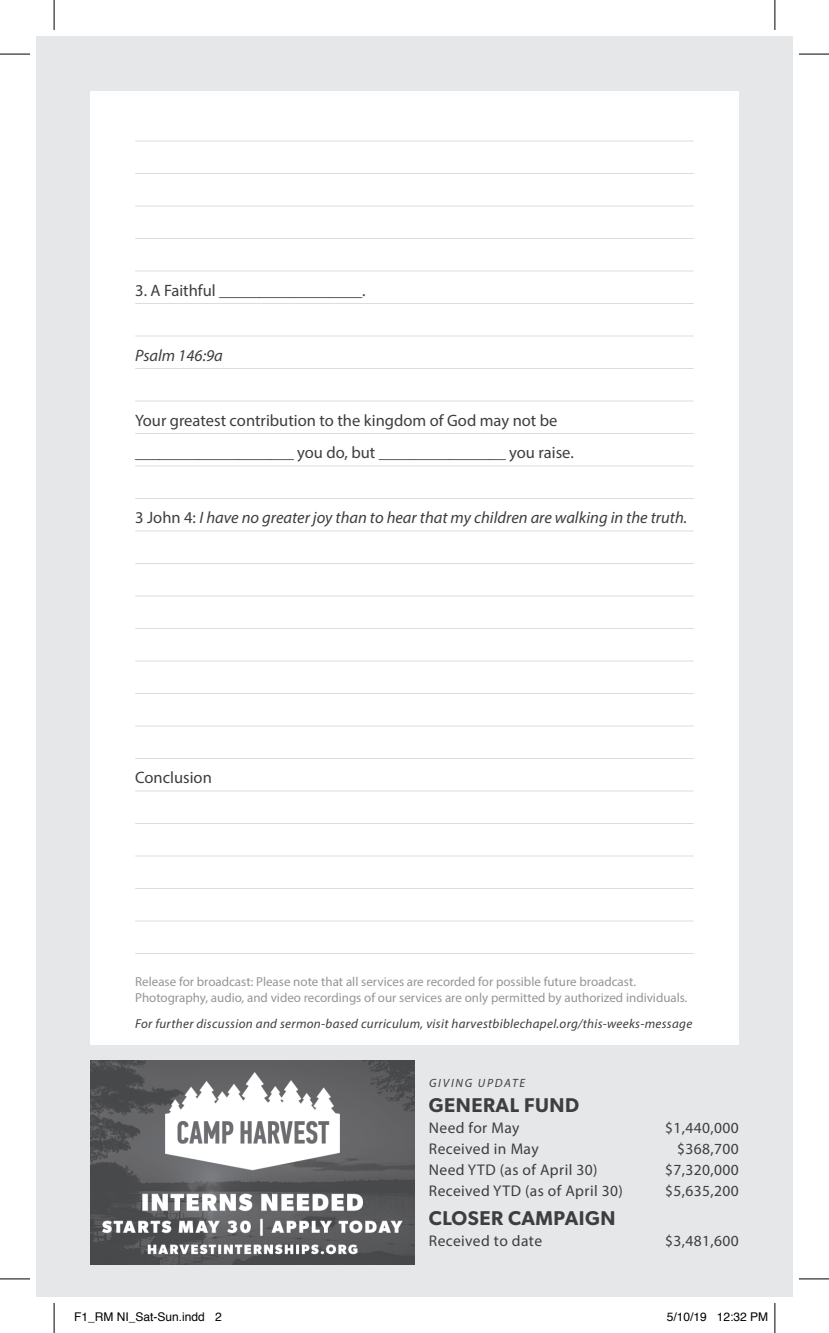
<style>
.page{position:relative;width:829px;height:1333px;background:#fff}
.page>*{position:absolute;margin:0;border:0;box-sizing:border-box;transform-origin:0 0}
.Ancmt_Text_w_Date{font:600 20px "Gibson";letter-spacing:.025em;color:#3e3e3f}
.Paragraph_Style_1{font:16.4px/32.4px "Myriad Pro";color:#3e3e3f}
.Paragraph_Style_1-2{font:italic 16.4px "Myriad Pro";color:#3e3e3f}
.Ancmt_Text_w_Date-2{font:15.6px "Myriad Pro";letter-spacing:.025em;color:#3e3e3f}
.t1{font:13px/16px "Myriad Pro";color:#939598}
.Ancmt_Text_w_Date-3{font:italic 13px "Myriad Pro";letter-spacing:.025em;color:#3e3e3f}
.t2{font:12px "Helvetica";color:#000}
.Ancmt_Text_w_Date-4{font:italic 12px "Myriad Pro";letter-spacing:.145em;color:#3e3e3f}
.s1{font-style:normal}
</style>
<div class="page">
<div style="left:36px;top:36px;width:756px;height:1260px;background:#e6e7e9"></div>
<div style="left:90px;top:91px;width:648px;height:953px;background:#fff"></div>
<hr style="left:135px;top:140px;width:558px;height:1px;background:#dcdddf">
<hr style="left:135px;top:173px;width:558px;height:1px;background:#dcdddf">
<hr style="left:135px;top:205px;width:558px;height:1px;background:#dcdddf">
<hr style="left:135px;top:238px;width:558px;height:1px;background:#dcdddf">
<hr style="left:135px;top:270px;width:558px;height:1px;background:#dcdddf">
<hr style="left:135px;top:303px;width:558px;height:1px;background:#dcdddf">
<hr style="left:135px;top:335px;width:558px;height:1px;background:#dcdddf">
<hr style="left:135px;top:368px;width:558px;height:1px;background:#dcdddf">
<hr style="left:135px;top:400px;width:558px;height:1px;background:#dcdddf">
<hr style="left:135px;top:433px;width:558px;height:1px;background:#dcdddf">
<hr style="left:135px;top:465px;width:558px;height:1px;background:#dcdddf">
<hr style="left:135px;top:498px;width:558px;height:1px;background:#dcdddf">
<hr style="left:135px;top:530px;width:558px;height:1px;background:#dcdddf">
<hr style="left:135px;top:563px;width:558px;height:1px;background:#dcdddf">
<hr style="left:135px;top:595px;width:558px;height:1px;background:#dcdddf">
<hr style="left:135px;top:628px;width:558px;height:1px;background:#dcdddf">
<hr style="left:135px;top:920px;width:558px;height:1px;background:#dcdddf">
<hr style="left:135px;top:660px;width:558px;height:1px;background:#dcdddf">
<hr style="left:135px;top:952px;width:558px;height:1px;background:#dcdddf">
<hr style="left:135px;top:693px;width:558px;height:1px;background:#dcdddf">
<hr style="left:135px;top:725px;width:558px;height:1px;background:#dcdddf">
<hr style="left:135px;top:758px;width:558px;height:1px;background:#dcdddf">
<hr style="left:135px;top:790px;width:558px;height:1px;background:#dcdddf">
<hr style="left:135px;top:855px;width:558px;height:1px;background:#dcdddf">
<hr style="left:135px;top:887px;width:558px;height:1px;background:#dcdddf">
<hr style="left:135px;top:822px;width:558px;height:1px;background:#dcdddf">
<img style="left:90px;top:1060px;width:324px;height:204px">
<hr style="left:0;top:54px;width:30px;height:1px;background:#000">
<hr style="left:798px;top:54px;width:30px;height:1px;background:#000">
<hr style="left:0;top:1278px;width:30px;height:1px;background:#000">
<hr style="left:798px;top:1278px;width:30px;height:1px;background:#000">
<hr style="left:54px;top:0;width:1px;height:30px;background:#000">
<hr style="left:54px;top:1302px;width:1px;height:30px;background:#000">
<hr style="left:774px;top:0;width:1px;height:30px;background:#000">
<hr style="left:774px;top:1302px;width:1px;height:30px;background:#000">
<p class="Paragraph_Style_1" style="left:135px;top:273px;width:231px">3. A Faithful __________________.</p>
<p class="Paragraph_Style_1-2" style="left:135px;top:345px;width:89px">Psalm 146:9a</p>
<p class="Paragraph_Style_1" style="left:135px;top:403px;width:440px">Your greatest contribution to the kingdom of God may not be ____________________ you do, but ________________ you raise.</p>
<p class="Paragraph_Style_1-2" style="left:135px;top:507px;width:553px"><span class="s1">3 John 4:</span> I have no greater joy than to hear that my children are walking in the truth.</p>
<p class="Paragraph_Style_1" style="left:135px;top:761px;width:78px">Conclusion</p>
<p class="t1" style="left:135px;top:973px;width:553px">Release for broadcast: Please note that all services are recorded for possible future broadcast.<br>Photography, audio, and video recordings of our services are only permitted by authorized individuals.</p>
<p class="Ancmt_Text_w_Date-3" style="left:135px;top:1015px;width:558px">For further discussion and sermon-based curriculum, visit harvestbiblechapel.org/this-weeks-message</p>
<p class="Ancmt_Text_w_Date-4" style="left:429px;top:1075px;width:98px">GIVING UPDATE</p>
<p class="Ancmt_Text_w_Date" style="left:428px;top:1092px;width:151px">GENERAL FUND</p>
<p class="Ancmt_Text_w_Date-2" style="left:428px;top:1117px;width:92px">Need for May</p>
<p class="Ancmt_Text_w_Date-2" style="left:665px;top:1117px;width:75px">$1,440,000</p>
<p class="Ancmt_Text_w_Date-2" style="left:428px;top:1138px;width:111px">Received in May</p>
<p class="Ancmt_Text_w_Date-2" style="left:676px;top:1138px;width:63px">$368,700</p>
<p class="Ancmt_Text_w_Date-2" style="left:428px;top:1159px;width:170px">Need YTD (as of April 30)</p>
<p class="Ancmt_Text_w_Date-2" style="left:665px;top:1159px;width:75px">$7,320,000</p>
<p class="Ancmt_Text_w_Date-2" style="left:428px;top:1180px;width:195px">Received YTD (as of April 30)</p>
<p class="Ancmt_Text_w_Date-2" style="left:665px;top:1180px;width:75px">$5,635,200</p>
<p class="Ancmt_Text_w_Date" style="left:428px;top:1205px;width:188px">CLOSER CAMPAIGN</p>
<p class="Ancmt_Text_w_Date-2" style="left:428px;top:1230px;width:115px">Received to date</p>
<p class="Ancmt_Text_w_Date-2" style="left:665px;top:1230px;width:75px">$3,481,600</p>
<p class="t2" style="left:74px;top:1307px;width:149px">F1_RM NI_Sat-Sun.indd 2</p>
<p class="t2" style="left:666px;top:1307px;width:103px">5/10/19 12:32 PM</p>
</div>
